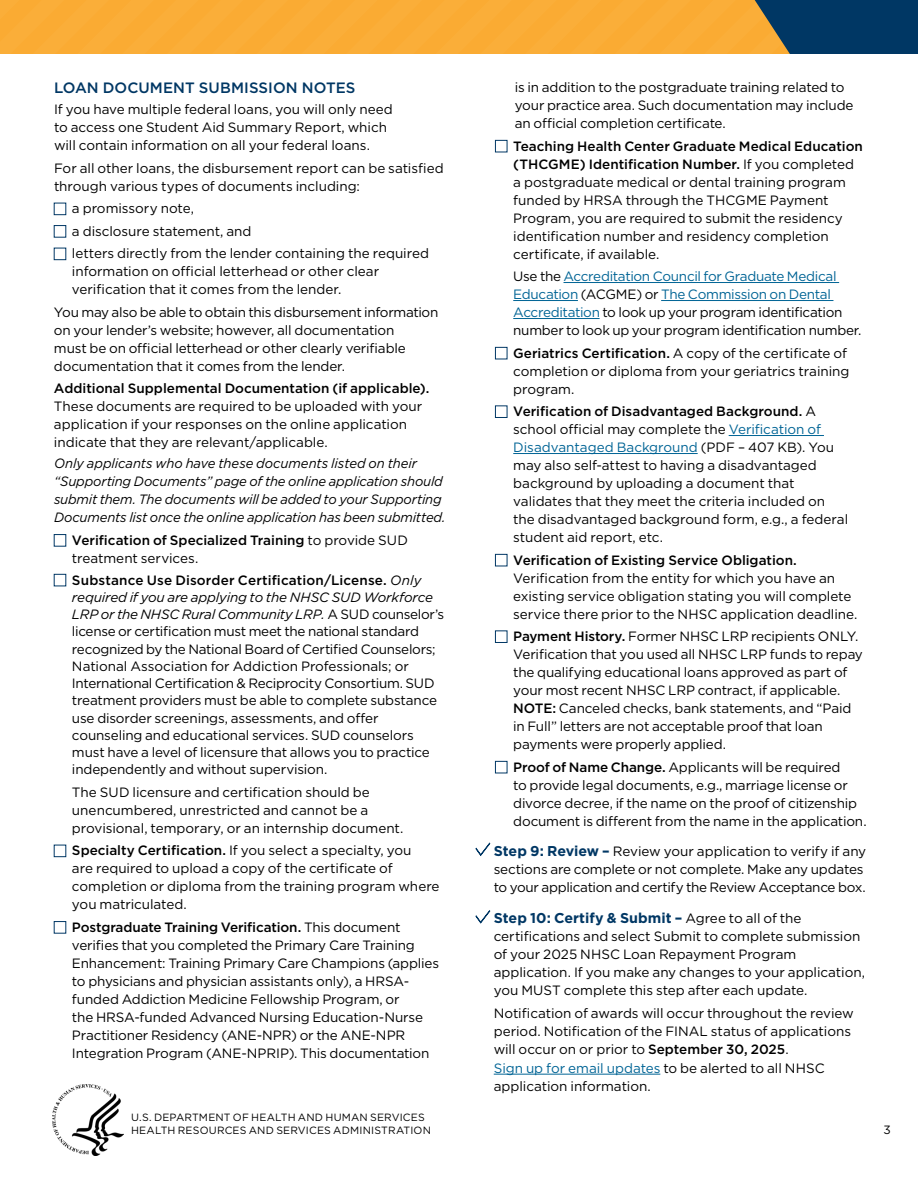
<style>
.page{position:relative;width:918px;height:1188px;background:#fff}
.page>*{position:absolute;margin:0;border:0;box-sizing:border-box;transform-origin:0 0}
.t1{font:500 15px "Gotham";color:#003764}
.t2{font:700 14.25px "Gotham";color:#003764}
.t3{font:13.5px/18px "Gotham";letter-spacing:-.01em;color:#000}
.t4{font:italic 13.5px/18px "Gotham";letter-spacing:-.01em;color:#000}
.t5{font:500 13.5px/18px "Gotham";color:#000}
.t6{font:12px "Gotham";color:#000}
.t7{font:10.5px/13.5px "Gotham";letter-spacing:.015em;color:#000}
.s1{font-weight:400}
.s2{font-weight:500}
.s3{font-style:italic}
.s4{color:#006495}
.s5{font-weight:700;font-size:14.25px;color:#003764}
.s6{font-weight:400;font-size:13.5px;color:#000}
</style>
<div class="page">
<div style="left:54px;top:203px;width:12px;height:12px;border:1px solid #003764"></div>
<div style="left:54px;top:225px;width:12px;height:12px;border:1px solid #003764"></div>
<div style="left:54px;top:248px;width:12px;height:12px;border:1px solid #003764"></div>
<div style="left:54px;top:534px;width:12px;height:12px;border:1px solid #003764"></div>
<div style="left:54px;top:574px;width:12px;height:12px;border:1px solid #003764"></div>
<div style="left:54px;top:845px;width:12px;height:12px;border:1px solid #003764"></div>
<div style="left:54px;top:921px;width:12px;height:12px;border:1px solid #003764"></div>
<hr style="left:564px;top:282px;width:275px;height:1px;background:#006495">
<hr style="left:513px;top:300px;width:65px;height:1px;background:#006495">
<hr style="left:661px;top:300px;width:172px;height:1px;background:#006495">
<hr style="left:513px;top:318px;width:87px;height:1px;background:#006495">
<hr style="left:729px;top:435px;width:95px;height:1px;background:#006495">
<hr style="left:513px;top:453px;width:185px;height:1px;background:#006495">
<div style="left:495px;top:140px;width:12px;height:12px;border:1px solid #003764"></div>
<div style="left:495px;top:347px;width:12px;height:12px;border:1px solid #003764"></div>
<div style="left:495px;top:406px;width:12px;height:12px;border:1px solid #003764"></div>
<div style="left:495px;top:554px;width:12px;height:12px;border:1px solid #003764"></div>
<div style="left:495px;top:631px;width:12px;height:12px;border:1px solid #003764"></div>
<div style="left:495px;top:761px;width:12px;height:12px;border:1px solid #003764"></div>
<svg style="left:476px;top:843px;width:14px;height:13px"></svg>
<svg style="left:476px;top:910px;width:14px;height:13px"></svg>
<svg style="left:0;top:0;width:918px;height:54px;background:#d39a3d"></svg>
<hr style="left:494px;top:1074px;width:166px;height:1px;background:#006495">
<img style="left:53px;top:1084px;width:70px;height:72px">
<h2 class="t1" style="left:54px;top:78px;width:303px">LOAN DOCUMENT SUBMISSION NOTES</h2>
<p class="t3" style="left:54px;top:100px;width:340px">If you have multiple federal loans, you will only need to access one Student Aid Summary Report, which will contain information on all your federal loans.</p>
<p class="t3" style="left:54px;top:159px;width:391px">For all other loans, the disbursement report can be satisfied through various types of documents including:</p>
<p class="t3" style="left:72px;top:199px;width:124px">a promissory note,</p>
<p class="t3" style="left:72px;top:222px;width:181px">a disclosure statement, and</p>
<p class="t3" style="left:72px;top:244px;width:359px">letters directly from the lender containing the required information on official letterhead or other clear verification that it comes from the lender.</p>
<p class="t3" style="left:54px;top:303px;width:386px">You may also be able to obtain this disbursement information on your lender’s website; however, all documentation<br>must be on official letterhead or other clearly verifiable documentation that it comes from the lender.</p>
<p class="t5" style="left:54px;top:379px;width:377px">Additional Supplemental Documentation (if applicable).</p>
<p class="t3" style="left:54px;top:397px;width:370px">These documents are required to be uploaded with your application if your responses on the online application indicate that they are relevant/applicable.</p>
<p class="t4" style="left:54px;top:454px;width:393px">Only applicants who have these documents listed on their “Supporting Documents” page of the online application should submit them. The documents will be added to your Supporting Documents list once the online application has been submitted.</p>
<p class="t5" style="left:72px;top:531px;width:337px">Verification of Specialized Training <span class="s1">to provide SUD treatment services.</span></p>
<p class="t3" style="left:72px;top:571px;width:374px;line-height:17.2px"><span class="s2">Substance Use Disorder Certification/License.</span> <span class="s3">Only required if you are applying to the NHSC SUD Workforce LRP or the NHSC Rural Community LRP.</span> A SUD counselor’s license or certification must meet the national standard recognized by the National Board of Certified Counselors; National Association for Addiction Professionals; or International Certification &amp; Reciprocity Consortium. SUD treatment providers must be able to complete substance use disorder screenings, assessments, and offer counseling and educational services. SUD counselors must have a level of licensure that allows you to practice independently and without supervision.</p>
<p class="t3" style="left:72px;top:783px;width:333px">The SUD licensure and certification should be unencumbered, unrestricted and cannot be a provisional, temporary, or an internship document.</p>
<p class="t3" style="left:72px;top:841px;width:369px"><span class="s2">Specialty Certification.</span> If you select a specialty, you<br>are required to upload a copy of the certificate of completion or diploma from the training program where you matriculated.</p>
<p class="t3" style="left:72px;top:918px;width:369px"><span class="s2">Postgraduate Training Verification.</span> This document verifies that you completed the Primary Care Training Enhancement: Training Primary Care Champions (applies to physicians and physician assistants only), a HRSA&shy;funded Addiction Medicine Fellowship Program, or<br>the HRSA-funded Advanced Nursing Education-Nurse Practitioner Residency (ANE-NPR) or the ANE-NPR Integration Program (ANE-NPRIP). This documentation</p>
<p class="t7" style="left:131px;top:1110px;width:301px">U.S. DEPARTMENT OF HEALTH AND HUMAN SERVICES<br>HEALTH RESOURCES AND SERVICES ADMINISTRATION</p>
<p class="t3" style="left:515px;top:78px;width:340px">is in addition to the postgraduate training related to your practice area. Such documentation may include an official completion certificate.</p>
<p class="t3" style="left:513px;top:137px;width:351px"><span class="s2">Teaching Health Center Graduate Medical Education (THCGME) Identification Number.</span> If you completed a postgraduate medical or dental training program funded by HRSA through the THCGME Payment Program, you are required to submit the residency identification number and residency completion certificate, if available.</p>
<p class="t3" style="left:513px;top:267px;width:350px">Use the <span class="s4">Accreditation Council for Graduate Medical Education</span> (ACGME) or <span class="s4">The Commission on Dental Accreditation</span> to look up your program identification number to look up your program identification number.</p>
<p class="t3" style="left:513px;top:344px;width:338px"><span class="s2">Geriatrics Certification.</span> A copy of the certificate of completion or diploma from your geriatrics training program.</p>
<p class="t3" style="left:513px;top:402px;width:337px"><span class="s2">Verification of Disadvantaged Background.</span> A school official may complete the <span class="s4">Verification of Disadvantaged Background</span> (PDF – 407 KB). You may also self-attest to having a disadvantaged background by uploading a document that validates that they meet the criteria included on the disadvantaged background form, e.g., a federal student aid report, etc.</p>
<p class="t3" style="left:513px;top:551px;width:346px"><span class="s2">Verification of Existing Service Obligation.<br></span>Verification from the entity for which you have an existing service obligation stating you will complete service there prior to the NHSC application deadline.</p>
<p class="t3" style="left:513px;top:627px;width:351px"><span class="s2">Payment History.</span> Former NHSC LRP recipients ONLY.<br>Verification that you used all NHSC LRP funds to repay the qualifying educational loans approved as part of your most recent NHSC LRP contract, if applicable.<br><span class="s2">NOTE:</span> Canceled checks, bank statements, and “Paid in Full” letters are not acceptable proof that loan payments were properly applied.</p>
<p class="t3" style="left:513px;top:758px;width:355px"><span class="s2">Proof of Name Change.</span> Applicants will be required<br>to provide legal documents, e.g., marriage license or divorce decree, if the name on the proof of citizenship document is different from the name in the application.</p>
<p class="t3" style="left:494px;top:842px;width:374px"><span class="s5">Step 9: Review –</span> Review your application to verify if any sections are complete or not complete. Make any updates to your application and certify the Review Acceptance box.</p>
<p class="t2" style="left:494px;top:909px;width:309px">Step 10: Certify &amp; Submit – <span class="s6">Agree to all of the</span></p>
<p class="t3" style="left:494px;top:927px;width:373px">certifications and select Submit to complete submission of your 2025 NHSC Loan Repayment Program application. If you make any changes to your application, you MUST complete this step after each update.</p>
<p class="t3" style="left:494px;top:1003px;width:362px">Notification of awards will occur throughout the review period. Notification of the FINAL status of applications will occur on or prior to <span class="s2">September 30, 2025</span>.<br><span class="s4">Sign up for email updates</span> to be alerted to all NHSC application information.</p>
<p class="t6" style="left:884px;top:1122px;width:9px">3</p>
</div>
